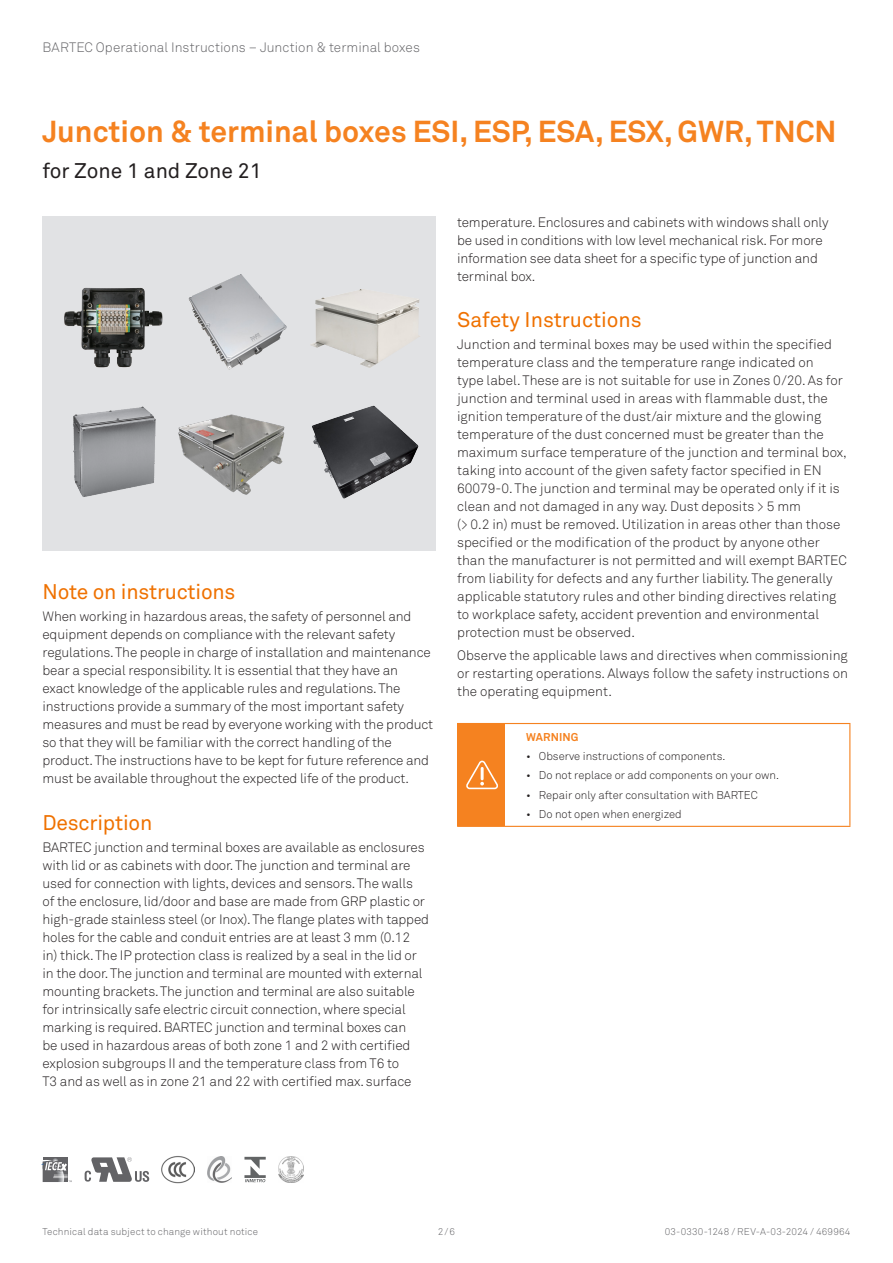
<style>
.page{position:relative;width:893px;height:1263px;background:#fff}
.page>*{position:absolute;margin:0;border:0;box-sizing:border-box;transform-origin:0 0}
.t1{font:700 30px "Akkurat Pro";color:#f58220}
.Headline_1{font:21px "Akkurat Pro";letter-spacing:-.01em;color:#ef7100}
.t2{font:21px "Akkurat Pro";color:#231f20}
.Body{font:300 13.5px/18px "Akkurat Pro";letter-spacing:-.01em;color:#231f20}
.t3{font:300 13.5px "Akkurat Pro";letter-spacing:.005em;color:#636366}
.t4{font:300 11.25px "Akkurat Pro";color:#231f20}
.t5{font:700 11.25px "Akkurat Pro";letter-spacing:.005em;color:#f58220}
.t6{font:300 9.75px "Akkurat Pro";letter-spacing:.015em;color:#636366}
</style>
<div class="page">
<div style="left:458px;top:723px;width:47px;height:103px;background:#f58220"></div>
<hr style="left:457px;top:723px;width:48px;height:1px;background:#f58220">
<hr style="left:457px;top:724px;width:1px;height:102px;background:#f58220">
<hr style="left:505px;top:723px;width:345px;height:1px;background:#f58220">
<hr style="left:849px;top:724px;width:1px;height:102px;background:#f58220">
<hr style="left:457px;top:826px;width:48px;height:1px;background:#f58220">
<hr style="left:505px;top:826px;width:345px;height:1px;background:#f58220">
<svg style="left:466px;top:761px;width:32px;height:28px"></svg>
<svg style="left:85px;top:1157px;width:64px;height:25px"></svg>
<svg style="left:43px;top:1157px;width:29px;height:25px"></svg>
<img style="left:162px;top:1156px;width:33px;height:27px">
<img style="left:207px;top:1157px;width:25px;height:25px">
<svg style="left:244px;top:1157px;width:22px;height:25px"></svg>
<img style="left:278px;top:1157px;width:26px;height:25px">
<div style="left:43px;top:216px;width:393px;height:334px;background:#e1e2e4"></div>
<img style="left:64px;top:288px;width:54px;height:79px">
<img style="left:310px;top:289px;width:110px;height:79px">
<img style="left:312px;top:405px;width:107px;height:94px">
<img style="left:189px;top:274px;width:54px;height:95px">
<img style="left:178px;top:414px;width:107px;height:81px">
<img style="left:73px;top:406px;width:83px;height:91px">
<p class="t3" style="left:43px;top:39px;width:379px">BARTEC Operational Instructions – Junction &amp; terminal boxes</p>
<p class="t1" style="left:43px;top:112px;width:795px">Junction &amp; terminal boxes ESI, ESP, ESA, ESX, GWR, TNCN</p>
<p class="t2" style="left:43px;top:158px;width:221px">for Zone 1 and Zone 21</p>
<p class="Body" style="left:457px;top:213px;width:373px">temperature. Enclosures and cabinets with windows shall only be used in conditions with low level mechanical risk. For more information see data sheet for a specific type of junction and terminal box.</p>
<p class="Headline_1" style="left:457px;top:308px;width:186px">Safety Instructions</p>
<p class="Body" style="left:457px;top:336px;width:391px">Junction and terminal boxes may be used within the specified temperature class and the temperature range indicated on<br>type label. These are is not suitable for use in Zones 0/20. As for junction and terminal used in areas with flammable dust, the ignition temperature of the dust/air mixture and the glowing temperature of the dust concerned must be greater than the maximum surface temperature of the junction and terminal box, taking into account of the given safety factor specified in EN 60079-0. The junction and terminal may be operated only if it is clean and not damaged in any way. Dust deposits &gt; 5 mm<br>(&gt; 0.2 in) must be removed. Utilization in areas other than those specified or the modification of the product by anyone other than the manufacturer is not permitted and will exempt BARTEC from liability for defects and any further liability. The generally applicable statutory rules and other binding directives relating to workplace safety, accident prevention and environmental protection must be observed.</p>
<p class="Body" style="left:457px;top:646px;width:392px;text-align:justify">Observe the applicable laws and directives when commissioning or restarting operations. Always follow the safety instructions on the operating equipment.</p>
<p class="t5" style="left:526px;top:730px;width:54px">WARNING</p>
<p class="t4" style="left:526px;top:749px;width:201px">• Observe instructions of components.</p>
<p class="t4" style="left:526px;top:769px;width:254px">• Do not replace or add components on your own.</p>
<p class="t4" style="left:526px;top:788px;width:233px">• Repair only after consultation with BARTEC</p>
<p class="t4" style="left:526px;top:807px;width:157px">• Do not open when energized</p>
<p class="Headline_1" style="left:43px;top:579px;width:194px">Note on instructions</p>
<p class="Body" style="left:43px;top:607px;width:392px">When working in hazardous areas, the safety of personnel and equipment depends on compliance with the relevant safety regulations. The people in charge of installation and maintenance bear a special responsibility. It is essential that they have an exact knowledge of the applicable rules and regulations. The instructions provide a summary of the most important safety measures and must be read by everyone working with the product so that they will be familiar with the correct handling of the product. The instructions have to be kept for future reference and must be available throughout the expected life of the product.</p>
<p class="Headline_1" style="left:43px;top:810px;width:111px">Description</p>
<p class="Body" style="left:43px;top:838px;width:388px">BARTEC junction and terminal boxes are available as enclosures with lid or as cabinets with door. The junction and terminal are used for connection with lights, devices and sensors. The walls<br>of the enclosure, lid/door and base are made from GRP plastic or high-grade stainless steel (or Inox). The flange plates with tapped holes for the cable and conduit entries are at least 3 mm (0.12<br>in) thick. The IP protection class is realized by a seal in the lid or in the door. The junction and terminal are mounted with external mounting brackets. The junction and terminal are also suitable for intrinsically safe electric circuit connection, where special marking is required. BARTEC junction and terminal boxes can<br>be used in hazardous areas of both zone 1 and 2 with certified explosion subgroups II and the temperature class from T6 to<br>T3 and as well as in zone 21 and 22 with certified max. surface</p>
<p class="t6" style="left:43px;top:1226px;width:217px">Technical data subject to change without notice</p>
<p class="t6" style="left:438px;top:1226px;width:19px">2/6</p>
<p class="t6" style="left:665px;top:1226px;width:187px">03-0330-1248 / REV-A-03-2024 / 469964</p>
</div>
